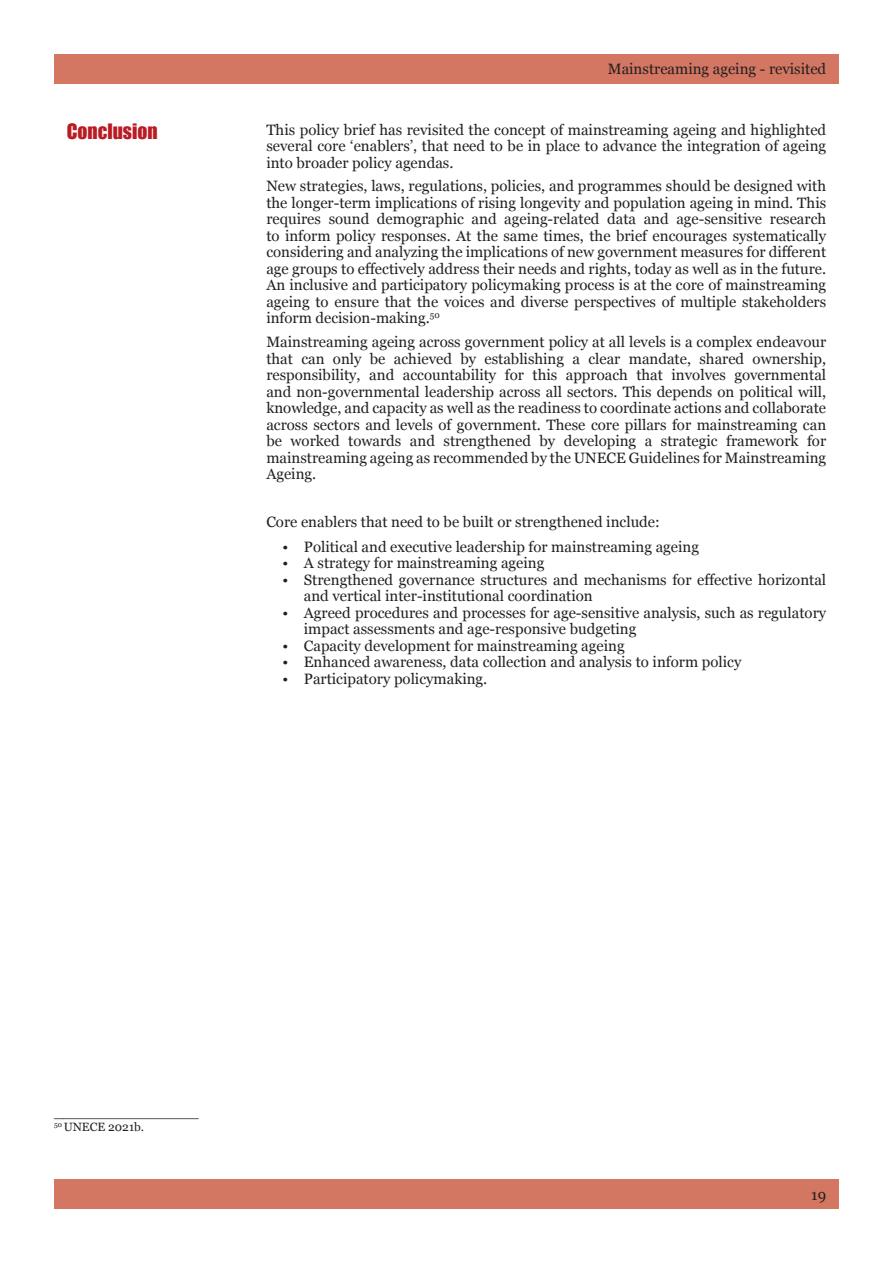
<style>
.page{position:relative;width:893px;height:1263px;background:#fff}
.page>*{position:absolute;margin:0;border:0;box-sizing:border-box;transform-origin:0 0}
.t1{font:19.5px "Impact";color:#ba1c24}
.t2{font:15px/16.5px "Georgia";color:#231f20;text-align:justify}
.t3{font:12px "Georgia";color:#231f20}
</style>
<div class="page">
<div style="left:54px;top:54px;width:785px;height:29px;background:#d37662"></div>
<div style="left:54px;top:1180px;width:785px;height:29px;background:#d37662"></div>
<p class="t2" style="left:608px;top:60px;width:220px">Mainstreaming ageing - revisited</p>
<h1 class="t1" style="left:67px;top:116px;width:92px">Conclusion</h1>
<p class="t2" style="left:266px;top:121px;width:561px">This policy brief has revisited the concept of mainstreaming ageing and highlighted several core ‘enablers’, that need to be in place to advance the integration of ageing into broader policy agendas.</p>
<p class="t2" style="left:266px;top:177px;width:561px">New strategies, laws, regulations, policies, and programmes should be designed with the longer-term implications of rising longevity and population ageing in mind. This requires sound demographic and ageing-related data and age-sensitive research to inform policy responses. At the same times, the brief encourages systematically considering and analyzing the implications of new government measures for different age groups to effectively address their needs and rights, today as well as in the future.<br>An inclusive and participatory policymaking process is at the core of mainstreaming ageing to ensure that the voices and diverse perspectives of multiple stakeholders inform decision-making.<sup>50</sup></p>
<p class="t2" style="left:266px;top:333px;width:561px">Mainstreaming ageing across government policy at all levels is a complex endeavour that can only be achieved by establishing a clear mandate, shared ownership, responsibility, and accountability for this approach that involves governmental and non-governmental leadership across all sectors. This depends on political will, knowledge, and capacity as well as the readiness to coordinate actions and collaborate across sectors and levels of government. These core pillars for mainstreaming can be worked towards and strengthened by developing a strategic framework for mainstreaming ageing as recommended by the UNECE Guidelines for Mainstreaming Ageing.</p>
<p class="t2" style="left:266px;top:513px;width:395px">Core enablers that need to be built or strengthened include:</p>
<p class="t2" style="left:283px;top:538px;width:418px">• Political and executive leadership for mainstreaming ageing</p>
<p class="t2" style="left:283px;top:554px;width:263px">• A strategy for mainstreaming ageing</p>
<p class="t2" style="left:304px;top:571px;width:524px;text-indent:-21px">• Strengthened governance structures and mechanisms for effective horizontal and vertical inter-institutional coordination</p>
<p class="t2" style="left:304px;top:604px;width:524px;text-indent:-21px">• Agreed procedures and processes for age-sensitive analysis, such as regulatory impact assessments and age-responsive budgeting</p>
<p class="t2" style="left:283px;top:637px;width:344px">• Capacity development for mainstreaming ageing</p>
<p class="t2" style="left:283px;top:653px;width:460px">• Enhanced awareness, data collection and analysis to inform policy</p>
<p class="t2" style="left:283px;top:670px;width:206px">• Participatory policymaking.</p>
<p class="t2" style="left:54px;top:1103px;width:146px">_______________</p>
<p class="t3" style="left:54px;top:1118px;width:92px"><sup>50</sup> UNECE 2021b.</p>
<p class="t2" style="left:811px;top:1186px;width:16px">19</p>
</div>
